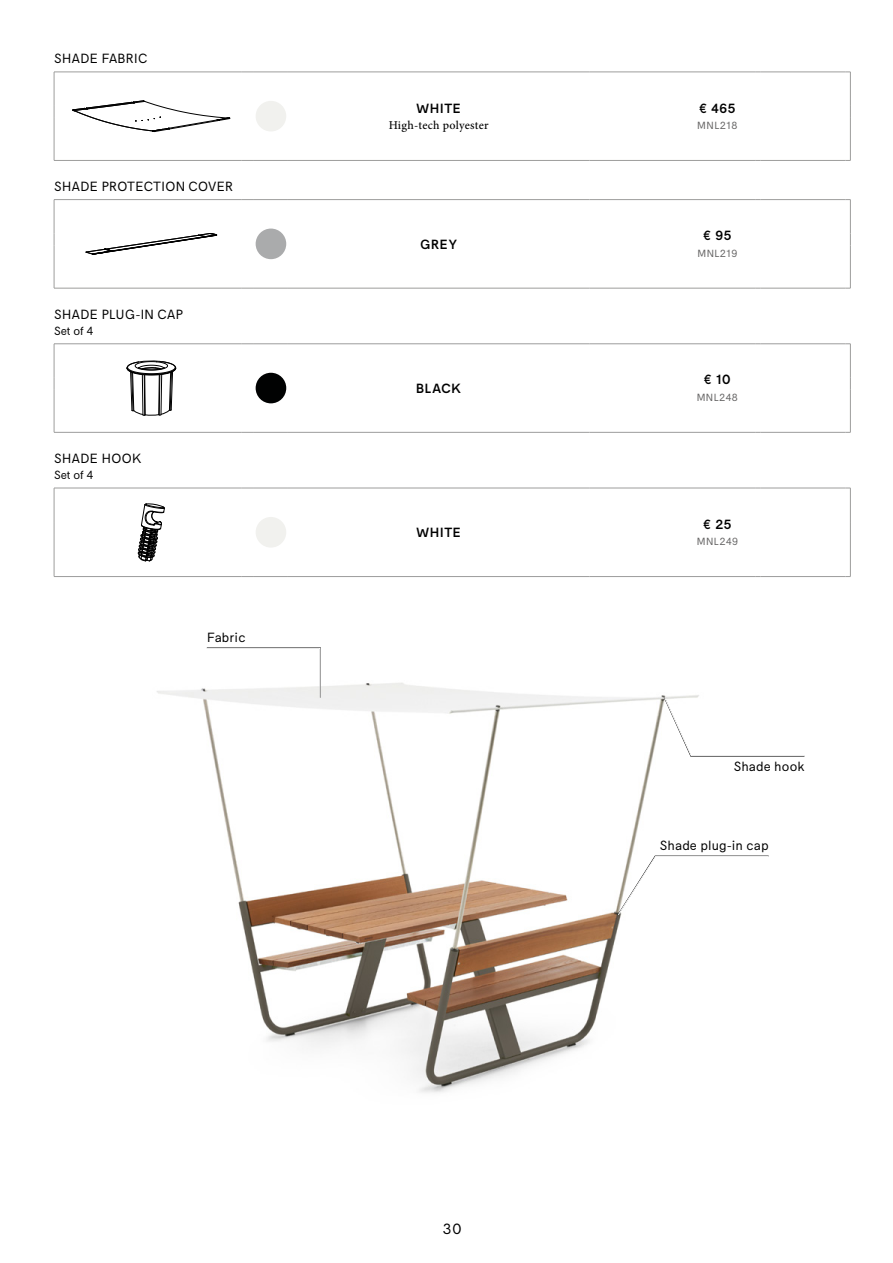
<style>
.page{position:relative;width:893px;height:1263px;background:#fff}
.page>*{position:absolute;margin:0;border:0;box-sizing:border-box;transform-origin:0 0}
.t1{font:15px "Extremis Compakt";color:#000}
.t2{font:13.5px "Extremis Compakt";letter-spacing:.015em;color:#000}
.t3{font:500 13.5px "Extremis Compakt";letter-spacing:.055em;color:#000}
.t4{font:500 12px "Minion Pro";letter-spacing:.015em;color:#000}
.t5{font:12px "Extremis Compakt";color:#000}
.t6{font:10.5px "Extremis Compakt";letter-spacing:.045em;color:#646363}
</style>
<div class="page">
<img style="left:157px;top:647px;width:608px;height:446px">
<svg style="left:207px;top:647px;width:114px;height:51px"></svg>
<svg style="left:664px;top:697px;width:141px;height:59px"></svg>
<svg style="left:618px;top:856px;width:151px;height:59px"></svg>
<hr style="left:54px;top:72px;width:187px;height:1px;background:#9d9d9c">
<hr style="left:54px;top:72px;width:1px;height:34px;background:#9d9d9c">
<svg style="left:241px;top:72px;width:13px;height:1px"></svg>
<hr style="left:254px;top:72px;width:34px;height:1px;background:#9d9d9c">
<hr style="left:589px;top:72px;width:166px;height:1px;background:#9d9d9c">
<hr style="left:760px;top:72px;width:85px;height:1px;background:#9d9d9c">
<hr style="left:850px;top:72px;width:1px;height:34px;background:#9d9d9c">
<svg style="left:54px;top:106px;width:1px;height:12px"></svg>
<hr style="left:54px;top:118px;width:1px;height:42px;background:#9d9d9c">
<hr style="left:850px;top:118px;width:1px;height:42px;background:#9d9d9c">
<hr style="left:288px;top:72px;width:301px;height:1px;background:#9d9d9c">
<svg style="left:850px;top:106px;width:1px;height:12px"></svg>
<hr style="left:54px;top:160px;width:187px;height:1px;background:#9d9d9c">
<svg style="left:241px;top:160px;width:13px;height:1px"></svg>
<hr style="left:254px;top:160px;width:34px;height:1px;background:#9d9d9c">
<hr style="left:288px;top:160px;width:301px;height:1px;background:#9d9d9c">
<hr style="left:589px;top:160px;width:166px;height:1px;background:#9d9d9c">
<hr style="left:760px;top:160px;width:85px;height:1px;background:#9d9d9c">
<svg style="left:73px;top:101px;width:157px;height:32px"></svg>
<div style="left:256px;top:101px;width:30px;height:30px;background:#f1f1ee;border-radius:50%"></div>
<hr style="left:54px;top:199px;width:187px;height:1px;background:#9d9d9c">
<hr style="left:54px;top:200px;width:1px;height:34px;background:#9d9d9c">
<svg style="left:241px;top:199px;width:13px;height:1px"></svg>
<hr style="left:254px;top:199px;width:34px;height:1px;background:#9d9d9c">
<hr style="left:589px;top:199px;width:166px;height:1px;background:#9d9d9c">
<hr style="left:760px;top:199px;width:85px;height:1px;background:#9d9d9c">
<hr style="left:850px;top:200px;width:1px;height:34px;background:#9d9d9c">
<svg style="left:54px;top:234px;width:1px;height:12px"></svg>
<hr style="left:54px;top:246px;width:1px;height:42px;background:#9d9d9c">
<hr style="left:850px;top:246px;width:1px;height:42px;background:#9d9d9c">
<hr style="left:288px;top:199px;width:301px;height:1px;background:#9d9d9c">
<svg style="left:850px;top:234px;width:1px;height:12px"></svg>
<hr style="left:54px;top:288px;width:187px;height:1px;background:#9d9d9c">
<svg style="left:241px;top:288px;width:13px;height:1px"></svg>
<hr style="left:254px;top:288px;width:34px;height:1px;background:#9d9d9c">
<hr style="left:288px;top:288px;width:301px;height:1px;background:#9d9d9c">
<hr style="left:589px;top:288px;width:166px;height:1px;background:#9d9d9c">
<hr style="left:760px;top:288px;width:85px;height:1px;background:#9d9d9c">
<svg style="left:86px;top:233px;width:131px;height:22px"></svg>
<div style="left:256px;top:229px;width:30px;height:30px;background:#aaabac;border-radius:50%"></div>
<hr style="left:54px;top:343px;width:187px;height:1px;background:#9d9d9c">
<hr style="left:54px;top:344px;width:1px;height:34px;background:#9d9d9c">
<svg style="left:241px;top:343px;width:13px;height:1px"></svg>
<hr style="left:254px;top:343px;width:34px;height:1px;background:#9d9d9c">
<hr style="left:589px;top:343px;width:166px;height:1px;background:#9d9d9c">
<hr style="left:760px;top:343px;width:85px;height:1px;background:#9d9d9c">
<hr style="left:850px;top:344px;width:1px;height:34px;background:#9d9d9c">
<svg style="left:54px;top:378px;width:1px;height:12px"></svg>
<hr style="left:54px;top:390px;width:1px;height:42px;background:#9d9d9c">
<hr style="left:850px;top:390px;width:1px;height:42px;background:#9d9d9c">
<hr style="left:288px;top:343px;width:301px;height:1px;background:#9d9d9c">
<svg style="left:850px;top:378px;width:1px;height:12px"></svg>
<hr style="left:54px;top:432px;width:187px;height:1px;background:#9d9d9c">
<svg style="left:241px;top:432px;width:13px;height:1px"></svg>
<hr style="left:254px;top:432px;width:34px;height:1px;background:#9d9d9c">
<hr style="left:288px;top:432px;width:301px;height:1px;background:#9d9d9c">
<hr style="left:589px;top:432px;width:166px;height:1px;background:#9d9d9c">
<hr style="left:760px;top:432px;width:85px;height:1px;background:#9d9d9c">
<svg style="left:127px;top:361px;width:49px;height:55px"></svg>
<div style="left:256px;top:373px;width:30px;height:30px;background:#010202;border-radius:50%"></div>
<hr style="left:54px;top:488px;width:187px;height:1px;background:#9d9d9c">
<hr style="left:54px;top:488px;width:1px;height:34px;background:#9d9d9c">
<svg style="left:241px;top:488px;width:13px;height:1px"></svg>
<hr style="left:254px;top:488px;width:34px;height:1px;background:#9d9d9c">
<hr style="left:589px;top:488px;width:166px;height:1px;background:#9d9d9c">
<hr style="left:760px;top:488px;width:85px;height:1px;background:#9d9d9c">
<hr style="left:850px;top:488px;width:1px;height:34px;background:#9d9d9c">
<svg style="left:54px;top:522px;width:1px;height:12px"></svg>
<hr style="left:54px;top:534px;width:1px;height:42px;background:#9d9d9c">
<hr style="left:850px;top:534px;width:1px;height:42px;background:#9d9d9c">
<hr style="left:288px;top:488px;width:301px;height:1px;background:#9d9d9c">
<svg style="left:850px;top:522px;width:1px;height:12px"></svg>
<hr style="left:54px;top:576px;width:187px;height:1px;background:#9d9d9c">
<svg style="left:241px;top:576px;width:13px;height:1px"></svg>
<hr style="left:254px;top:576px;width:34px;height:1px;background:#9d9d9c">
<hr style="left:288px;top:576px;width:301px;height:1px;background:#9d9d9c">
<hr style="left:589px;top:576px;width:166px;height:1px;background:#9d9d9c">
<hr style="left:760px;top:576px;width:85px;height:1px;background:#9d9d9c">
<svg style="left:138px;top:504px;width:27px;height:57px"></svg>
<div style="left:256px;top:517px;width:30px;height:31px;background:#f1f1ee;border-radius:50%"></div>
<p class="t2" style="left:54px;top:51px;width:95px">SHADE FABRIC</p>
<p class="t2" style="left:54px;top:179px;width:180px">SHADE PROTECTION COVER</p>
<p class="t2" style="left:54px;top:306px;width:131px">SHADE PLUG-IN CAP</p>
<p class="t5" style="left:54px;top:324px;width:41px">Set of 4</p>
<p class="t2" style="left:54px;top:450px;width:89px">SHADE HOOK</p>
<p class="t5" style="left:54px;top:468px;width:41px">Set of 4</p>
<p class="t2" style="left:207px;top:629px;width:40px">Fabric</p>
<p class="t3" style="left:416px;top:100px;width:46px">WHITE</p>
<p class="t4" style="left:389px;top:117px;width:101px">High-tech polyester</p>
<p class="t3" style="left:420px;top:236px;width:38px">GREY</p>
<p class="t3" style="left:416px;top:380px;width:46px">BLACK</p>
<p class="t3" style="left:416px;top:524px;width:46px">WHITE</p>
<p class="t1" style="left:443px;top:1220px;width:20px">30</p>
<p class="t3" style="left:699px;top:100px;width:38px">€ 465</p>
<p class="t6" style="left:697px;top:119px;width:42px">MNL218</p>
<p class="t3" style="left:703px;top:227px;width:30px">€ 95</p>
<p class="t6" style="left:697px;top:247px;width:41px">MNL219</p>
<p class="t3" style="left:704px;top:372px;width:28px">€ 10</p>
<p class="t6" style="left:697px;top:391px;width:43px">MNL248</p>
<p class="t3" style="left:703px;top:516px;width:30px">€ 25</p>
<p class="t6" style="left:697px;top:535px;width:43px">MNL249</p>
<p class="t2" style="left:734px;top:759px;width:72px">Shade hook</p>
<p class="t2" style="left:660px;top:838px;width:110px">Shade plug-in cap</p>
</div>
